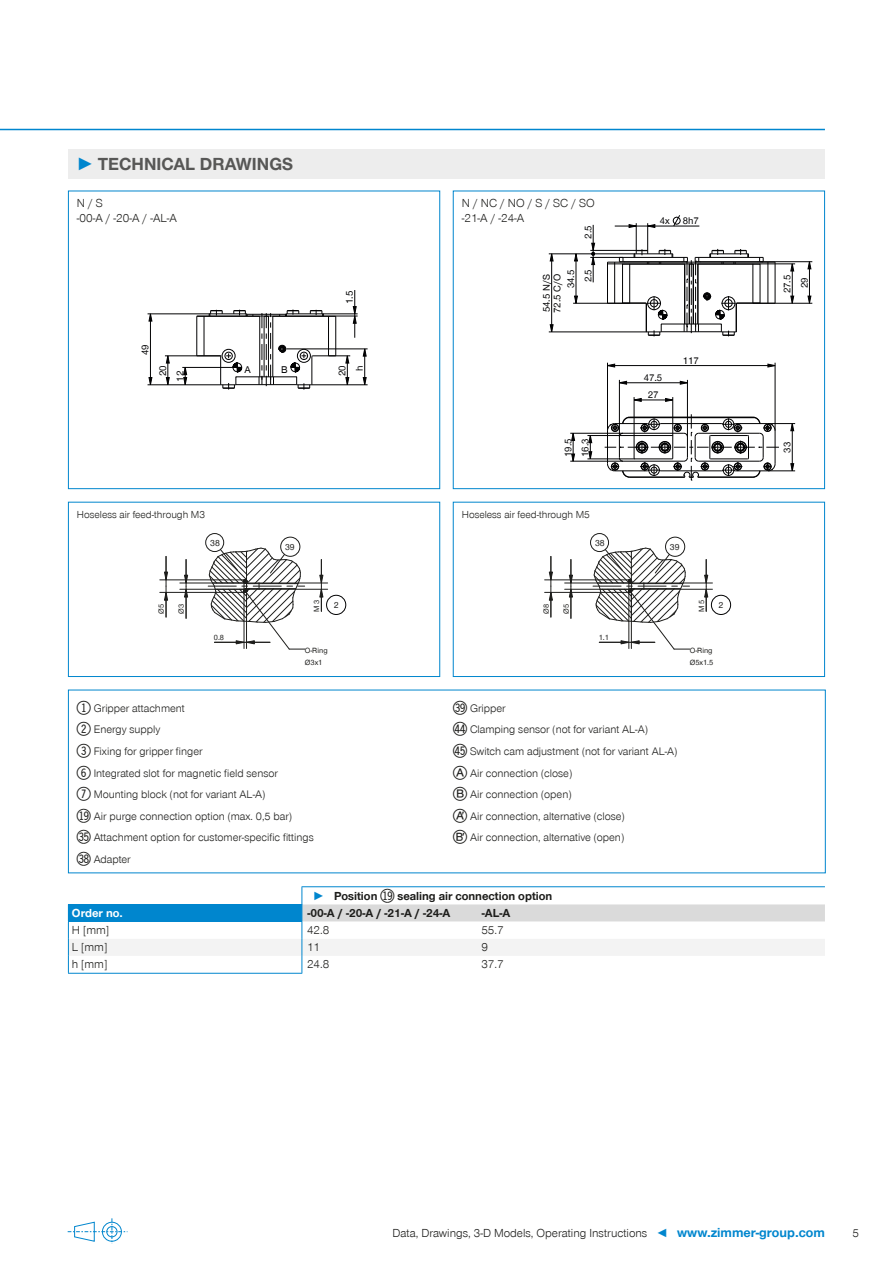
<style>
.page{position:relative;width:893px;height:1263px;background:#fff}
.page>*{position:absolute;margin:0;border:0;box-sizing:border-box;transform-origin:0 0}
.t1{font:700 18px "Zimmer Group Sans Global";color:#575756}
.CB_AF_Seitenzahl_lin{font:300 12px/14.4px "Zimmer Group Sans Global";color:#1d1d1b}
.CB_AF_Seitenzahl_rec{font:300 12px "Zimmer Group Sans Global";color:#1d1d1b}
.CB_AF_Tabellentext_B{font:700 12px "Zimmer Group Sans Global";color:#1d1d1b}
.CB_AF_Tabellentext_B-2{font:700 12px "Zimmer Group Sans Global";color:#fff}
.CB_AF_Zeichnung-Lege{font:300 11.25px "Zimmer Group Sans Global";color:#1d1d1b}
.CB_AF_Beschreibungst{font:300 10.5px "Zimmer Group Sans Global";color:#1d1d1b}
.t2{font:10.05px/17.2px "Zimmer Group Sans Global";color:#020203;text-align:center}
.t3{font:9.15px "Zimmer Group Sans Global";color:#1d1d1b}
.t4{font:9px "Zimmer Group Sans Global";color:#1d1d1b}
.t5{font:7.8px/11.7px "Zimmer Group Sans Global";color:#1d1d1b}
.s1{font-family:"Zimmer Group Sans";color:#0086ce}
.s2{font-family:"Sommer Double Digits";font-weight:400;font-size:18px}
.s3{color:#0086ce}
.s4{font-weight:700;font-size:13.5px;color:#0086ce}
</style>
<div class="page">
<svg style="left:68px;top:501px;width:372px;height:176px"></svg>
<svg style="left:452px;top:501px;width:373px;height:176px"></svg>
<svg style="left:68px;top:1218px;width:59px;height:26px"></svg>
<hr style="left:0;top:129px;width:825px;height:1px;background:#0086ce">
<svg style="left:68px;top:190px;width:372px;height:299px"></svg>
<svg style="left:452px;top:190px;width:373px;height:299px"></svg>
<svg style="left:68px;top:689px;width:758px;height:185px"></svg>
<div style="left:68px;top:149px;width:757px;height:30px;background:#ededed"></div>
<hr style="left:68px;top:973px;width:234px;height:1px;background:#0086ce">
<hr style="left:302px;top:886px;width:523px;height:1px;background:#0086ce">
<svg style="left:68px;top:887px;width:757px;height:86px"></svg>
<p class="t1" style="left:77px;top:153px;width:218px"><span class="s1">►</span> TECHNICAL DRAWINGS</p>
<p class="CB_AF_Seitenzahl_lin" style="left:77px;top:196px;width:102px">N / S<br>-00-A / -20-A / -AL-A</p>
<p class="CB_AF_Seitenzahl_lin" style="left:462px;top:196px;width:134px">N / NC / NO / S / SC / SO -21-A / -24-A</p>
<p class="t2" style="left:660px;top:212px;width:11px">4x</p>
<p class="t2" style="left:683px;top:212px;width:18px">8h7</p>
<p class="t2" style="left:579px;top:239px;width:15px;rotate:-90deg">2.5</p>
<p class="t2" style="left:579px;top:282px;width:15px;rotate:-90deg">2.5</p>
<p class="t2" style="left:562px;top:288px;width:20px;rotate:-90deg">34.5</p>
<p class="t2" style="left:778px;top:293px;width:20px;rotate:-90deg">27.5<br>29</p>
<p class="t2" style="left:541px;top:313px;width:41px;line-height:10.8px;text-align:left;rotate:-90deg">54.5 N/S<br>72.5 C/O</p>
<p class="t2" style="left:341px;top:304px;width:15px;rotate:-90deg">1.5</p>
<p class="t2" style="left:137px;top:355px;width:12px;rotate:-90deg">49</p>
<p class="t2" style="left:154px;top:382px;width:18px;rotate:-90deg">20<br>12</p>
<p class="t2" style="left:333px;top:376px;width:12px;rotate:-90deg">20 h</p>
<p class="t2" style="left:244px;top:361px;width:8px">A</p>
<p class="t2" style="left:281px;top:361px;width:8px">B</p>
<p class="t2" style="left:644px;top:369px;width:20px">47.5<br>27</p>
<p class="t2" style="left:683px;top:352px;width:17px">117</p>
<p class="t2" style="left:559px;top:457px;width:20px;text-align:left;rotate:-90deg">19.5<br>16.3</p>
<p class="t2" style="left:778px;top:453px;width:12px;rotate:-90deg">33</p>
<p class="CB_AF_Beschreibungst" style="left:77px;top:508px;width:130px">Hoseless air feed-through M3</p>
<p class="CB_AF_Beschreibungst" style="left:462px;top:508px;width:130px">Hoseless air feed-through M5</p>
<p class="t3" style="left:210px;top:537px;width:11px">38</p>
<p class="t4" style="left:285px;top:542px;width:11px">39</p>
<p class="t3" style="left:595px;top:537px;width:11px">38</p>
<p class="t4" style="left:670px;top:542px;width:11px">39</p>
<p class="t5" style="left:155px;top:614px;width:12px;rotate:-90deg">Ø5</p>
<p class="t5" style="left:175px;top:614px;width:12px;rotate:-90deg">Ø3</p>
<p class="t5" style="left:214px;top:632px;width:12px">0.8</p>
<p class="t5" style="left:311px;top:612px;width:14px;rotate:-90deg">M3</p>
<p class="t4" style="left:334px;top:599px;width:6px">2</p>
<p class="t5" style="left:305px;top:644px;width:24px">O-Ring<br>Ø3x1</p>
<p class="t5" style="left:540px;top:614px;width:12px;rotate:-90deg">Ø8</p>
<p class="t5" style="left:560px;top:614px;width:12px;rotate:-90deg">Ø5</p>
<p class="t5" style="left:599px;top:632px;width:12px">1.1</p>
<p class="t5" style="left:695px;top:612px;width:14px;rotate:-90deg">M5</p>
<p class="t4" style="left:719px;top:599px;width:6px">2</p>
<p class="t5" style="left:690px;top:644px;width:25px">O-Ring<br>Ø5x1.5</p>
<p class="CB_AF_Zeichnung-Lege" style="left:77px;top:701px;width:109px"><span class="s2">1</span> Gripper attachment</p>
<p class="CB_AF_Zeichnung-Lege" style="left:77px;top:723px;width:85px"><span class="s2">2</span> Energy supply</p>
<p class="CB_AF_Zeichnung-Lege" style="left:77px;top:744px;width:127px"><span class="s2">3</span> Fixing for gripper finger</p>
<p class="CB_AF_Zeichnung-Lege" style="left:77px;top:766px;width:203px"><span class="s2">6</span> Integrated slot for magnetic field sensor</p>
<p class="CB_AF_Zeichnung-Lege" style="left:77px;top:788px;width:190px"><span class="s2">7</span> Mounting block (not for variant AL-A)</p>
<p class="CB_AF_Zeichnung-Lege" style="left:77px;top:809px;width:217px"><span class="s2">BU</span> Air purge connection option (max. 0,5 bar)</p>
<p class="CB_AF_Zeichnung-Lege" style="left:77px;top:831px;width:238px"><span class="s2">DQ</span> Attachment option for customer-specific fittings</p>
<p class="CB_AF_Zeichnung-Lege" style="left:77px;top:852px;width:55px"><span class="s2">DT</span> Adapter</p>
<p class="CB_AF_Zeichnung-Lege" style="left:453px;top:701px;width:54px"><span class="s2">DU</span> Gripper</p>
<p class="CB_AF_Zeichnung-Lege" style="left:453px;top:723px;width:196px"><span class="s2">EP</span> Clamping sensor (not for variant AL-A)</p>
<p class="CB_AF_Zeichnung-Lege" style="left:453px;top:744px;width:226px"><span class="s2">EQ</span> Switch cam adjustment (not for variant AL-A)</p>
<p class="CB_AF_Zeichnung-Lege" style="left:453px;top:766px;width:120px"><span class="s2">A</span> Air connection (close)</p>
<p class="CB_AF_Zeichnung-Lege" style="left:453px;top:788px;width:120px"><span class="s2">B</span> Air connection (open)</p>
<p class="CB_AF_Zeichnung-Lege" style="left:453px;top:809px;width:173px"><span class="s2">K</span> Air connection, alternative (close)</p>
<p class="CB_AF_Zeichnung-Lege" style="left:453px;top:831px;width:172px"><span class="s2">L</span> Air connection, alternative (open)</p>
<p class="CB_AF_Tabellentext_B" style="left:313px;top:889px;width:241px"><span class="s3">►</span> Position <span class="s2">BU</span> sealing air connection option</p>
<p class="CB_AF_Tabellentext_B-2" style="left:72px;top:906px;width:52px">Order no.</p>
<p class="CB_AF_Tabellentext_B" style="left:307px;top:906px;width:145px">-00-A / -20-A / -21-A / -24-A</p>
<p class="CB_AF_Tabellentext_B" style="left:482px;top:906px;width:30px">-AL-A</p>
<p class="CB_AF_Seitenzahl_lin" style="left:72px;top:923px;width:39px">H [mm]</p>
<p class="CB_AF_Seitenzahl_lin" style="left:307px;top:923px;width:24px">42.8</p>
<p class="CB_AF_Seitenzahl_lin" style="left:481px;top:923px;width:24px">55.7</p>
<p class="CB_AF_Seitenzahl_lin" style="left:72px;top:940px;width:37px">L [mm]</p>
<p class="CB_AF_Seitenzahl_lin" style="left:307px;top:940px;width:15px">11</p>
<p class="CB_AF_Seitenzahl_lin" style="left:481px;top:940px;width:8px">9</p>
<p class="CB_AF_Seitenzahl_lin" style="left:72px;top:957px;width:37px">h [mm]</p>
<p class="CB_AF_Seitenzahl_lin" style="left:307px;top:957px;width:24px">24.8</p>
<p class="CB_AF_Seitenzahl_lin" style="left:481px;top:957px;width:24px">37.7</p>
<p class="CB_AF_Seitenzahl_rec" style="left:392px;top:1226px;width:434px">Data, Drawings, 3-D Models, Operating Instructions <span class="s3">◄</span> <span class="s4">www.zimmer-group.com</span></p>
<p class="CB_AF_Seitenzahl_rec" style="left:852px;top:1226px;width:8px">5</p>
</div>
